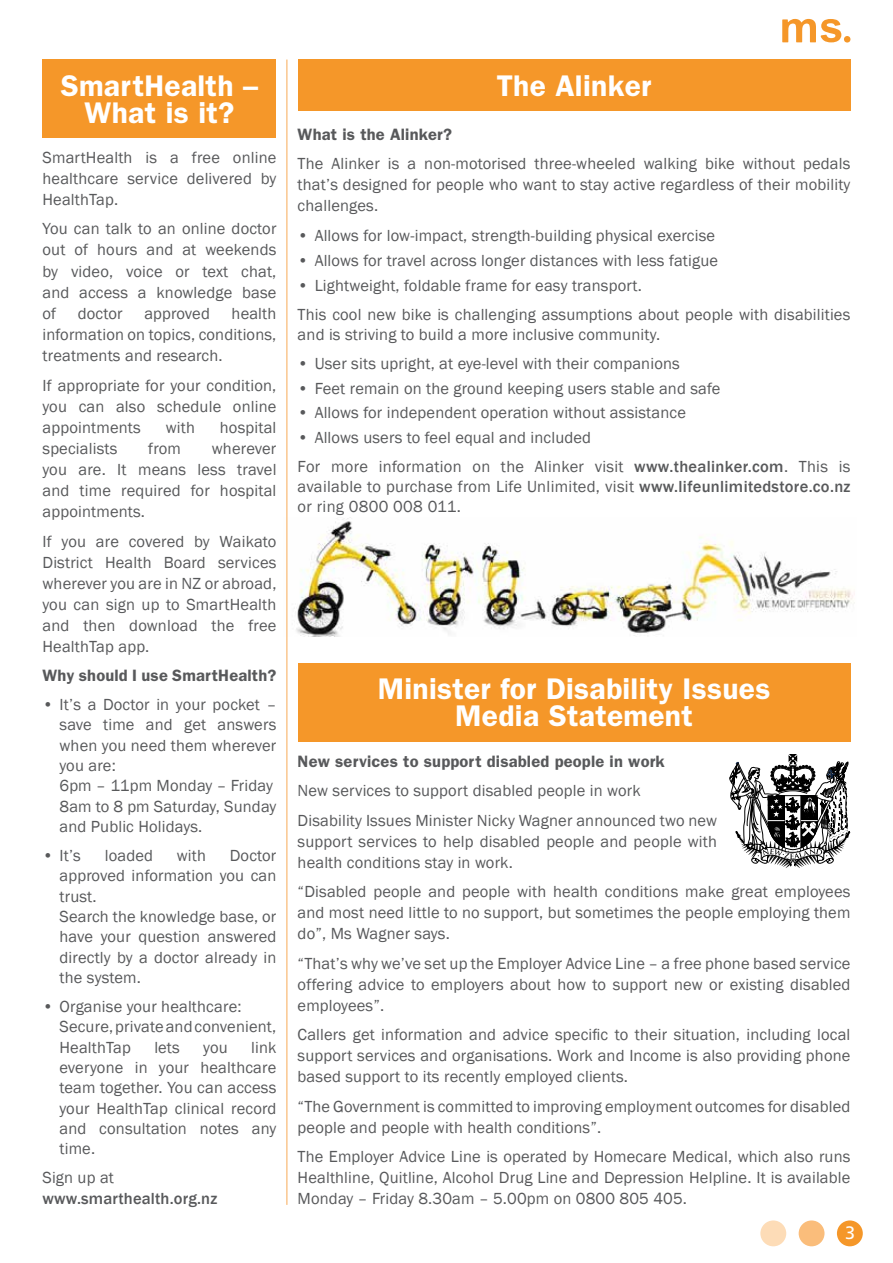
<style>
.page{position:relative;width:893px;height:1263px;background:#fff}
.page>*{position:absolute;margin:0;border:0;box-sizing:border-box;transform-origin:0 0}
.t1{font:600 30px/27px "Franklin Gothic";letter-spacing:.01em;color:#fff;text-align:center}
.t2{font:18px "Frutiger";color:#fff}
.t3{font:16.5px/20.4px "Franklin Gothic";letter-spacing:.01em;color:#58595b;text-align:justify}
.t4{font:600 16.5px "Franklin Gothic";letter-spacing:.01em;color:#58595b}
.t5{font:500 16.5px "Franklin Gothic";letter-spacing:.01em;color:#58595b}
.s1{font-weight:500}
</style>
<div class="page">
<svg style="left:782px;top:19px;width:68px;height:24px"></svg>
<div style="left:43px;top:60px;width:233px;height:78px;background:#f59729"></div>
<div style="left:298px;top:60px;width:552px;height:51px;background:#f59729"></div>
<div style="left:298px;top:663px;width:552px;height:78px;background:#f59729"></div>
<img style="left:287px;top:517px;width:568px;height:119px">
<svg style="left:730px;top:754px;width:120px;height:114px"></svg>
<hr style="left:286px;top:60px;width:1px;height:1145px;background:#f9b469">
<div style="left:760px;top:1220px;width:26px;height:26px;background:#fddcb7;border-radius:50%"></div>
<div style="left:799px;top:1220px;width:25px;height:26px;background:#fabd7b;border-radius:50%"></div>
<div style="left:837px;top:1220px;width:26px;height:26px;background:#f59729;border-radius:50%"></div>
<h1 class="t1" style="left:61px;top:72px;width:199px">SmartHealth –<br>What is it?</h1>
<h1 class="t1" style="left:497px;top:72px;width:156px">The Alinker</h1>
<p class="t3" style="left:43px;top:147px;width:235px;line-height:21.1px">SmartHealth is a free online healthcare service delivered by HealthTap.</p>
<p class="t3" style="left:43px;top:219px;width:235px;line-height:21.1px">You can talk to an online doctor out of hours and at weekends by video, voice or text chat, and access a knowledge base of</p>
<p class="t3" style="left:43px;top:303px;width:235px;line-height:21.1px;text-indent:189px">health information on topics, conditions, treatments and research.</p>
<p class="t3" style="left:43px;top:375px;width:235px;line-height:21.1px">If appropriate for your condition, you can also schedule online appointments</p>
<p class="t3" style="left:78px;top:303px;width:46px">doctor</p>
<p class="t3" style="left:144px;top:303px;width:67px">approved</p>
<p class="t3" style="left:166px;top:417px;width:31px">with</p>
<p class="t3" style="left:220px;top:417px;width:58px">hospital</p>
<p class="t3" style="left:43px;top:438px;width:76px">specialists</p>
<p class="t3" style="left:148px;top:438px;width:34px">from</p>
<p class="t3" style="left:43px;top:438px;width:235px;line-height:21.1px;text-indent:169px">wherever you are. It means less travel and time required for hospital appointments.</p>
<p class="t3" style="left:43px;top:531px;width:235px;line-height:21.1px">If you are covered by Waikato District Health Board services wherever you are in NZ or abroad, you can sign up to SmartHealth and then download the free HealthTap app.</p>
<p class="t4" style="left:43px;top:666px;width:235px">Why should I use SmartHealth?</p>
<p class="t3" style="left:60px;top:695px;width:218px;text-align:left;text-indent:-17px">• It’s a Doctor in your pocket – save time and get answers when you need them wherever you are:<br>6pm – 11pm Monday – Friday<br>8am to 8 pm Saturday, Sunday and Public Holidays.</p>
<p class="t3" style="left:43px;top:846px;width:40px">• It’s</p>
<p class="t3" style="left:105px;top:846px;width:50px">loaded</p>
<p class="t3" style="left:177px;top:846px;width:31px">with</p>
<p class="t3" style="left:59px;top:846px;width:218px;text-align:left;text-indent:170px">Doctor approved information you can trust.<br>Search the knowledge base, or have your question answered directly by a doctor already in the system.</p>
<p class="t3" style="left:59px;top:996px;width:218px;text-align:left;text-indent:-17px">• Organise your healthcare:<br>Secure, private and convenient,<br>HealthTap</p>
<p class="t3" style="left:59px;top:1037px;width:218px;text-indent:192px">link everyone in your healthcare team together. You can access your HealthTap clinical record and consultation notes any time.</p>
<p class="t3" style="left:42px;top:1168px;width:73px">Sign up at</p>
<p class="t5" style="left:42px;top:1188px;width:176px">www.smarthealth.org.nz</p>
<p class="t3" style="left:154px;top:1037px;width:27px">lets</p>
<p class="t3" style="left:203px;top:1037px;width:26px">you</p>
<p class="t4" style="left:298px;top:125px;width:156px">What is the Alinker?</p>
<p class="t3" style="left:298px;top:154px;width:554px;line-height:21px">The Alinker is a non-motorised three-wheeled walking bike without pedals that’s designed for people who want to stay active regardless of their mobility challenges.</p>
<p class="t3" style="left:298px;top:226px;width:419px">• Allows for low-impact, strength-building physical exercise</p>
<p class="t3" style="left:298px;top:251px;width:422px">• Allows for travel across longer distances with less fatigue</p>
<p class="t3" style="left:298px;top:272px;width:554px;line-height:28.8px">• Lightweight, foldable frame for easy transport.<br>This cool new bike is challenging assumptions about people with disabilities</p>
<p class="t3" style="left:298px;top:325px;width:364px">and is striving to build a more inclusive community.</p>
<p class="t3" style="left:298px;top:354px;width:384px">• User sits upright, at eye-level with their companions</p>
<p class="t3" style="left:298px;top:378px;width:424px">• Feet remain on the ground keeping users stable and safe</p>
<p class="t3" style="left:298px;top:403px;width:390px">• Allows for independent operation without assistance</p>
<p class="t3" style="left:298px;top:423px;width:554px;line-height:28.8px">• Allows users to feel equal and included<br>For more information on the Alinker visit <span class="s1">www.thealinker.com</span>. This is</p>
<p class="t3" style="left:298px;top:476px;width:554px">available to purchase from Life Unlimited, visit <span class="s1">www.lifeunlimitedstore.co.nz </span>or ring 0800 008 011.</p>
<h1 class="t1" style="left:378px;top:675px;width:394px">Minister for Disability Issues<br>Media Statement</h1>
<p class="t4" style="left:298px;top:751px;width:369px">New services to support disabled people in work</p>
<p class="t3" style="left:298px;top:776px;width:421px;line-height:29.5px">New services to support disabled people in work<br>Disability Issues Minister Nicky Wagner announced two new</p>
<p class="t3" style="left:298px;top:831px;width:421px;line-height:21px">support services to help disabled people and people with health conditions stay in work.</p>
<p class="t3" style="left:298px;top:881px;width:554px;line-height:21px">“Disabled people and people with health conditions make great employees and most need little to no support, but sometimes the people employing them do”, Ms Wagner says.</p>
<p class="t3" style="left:298px;top:953px;width:554px;line-height:21px">“That’s why we’ve set up the Employer Advice Line – a free phone based service offering advice to employers about how to support new or existing disabled employees”.</p>
<p class="t3" style="left:298px;top:1024px;width:554px;line-height:21px">Callers get information and advice specific to their situation, including local support services and organisations. Work and Income is also providing phone based support to its recently employed clients.</p>
<p class="t3" style="left:298px;top:1096px;width:554px;line-height:21px">“The Government is committed to improving employment outcomes for disabled people and people with health conditions”.</p>
<p class="t3" style="left:298px;top:1146px;width:554px;line-height:21px">The Employer Advice Line is operated by Homecare Medical, which also runs Healthline, Quitline, Alcohol Drug Line and Depression Helpline. It is available Monday – Friday 8.30am – 5.00pm on 0800 805 405.</p>
<p class="t2" style="left:845px;top:1222px;width:12px">3</p>
</div>
